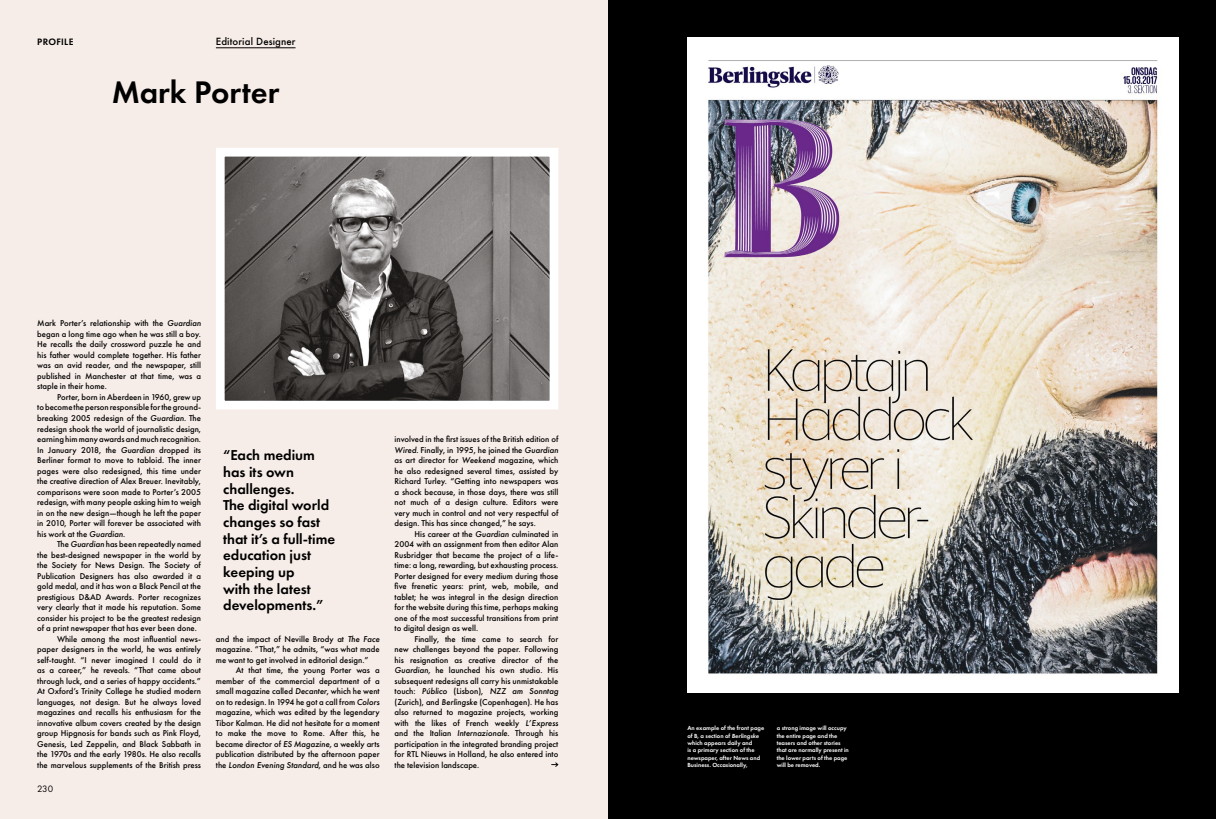
<style>
.page{position:relative;width:1216px;height:819px;background:#fff}
.page>*{position:absolute;margin:0;border:0;box-sizing:border-box;transform-origin:0 0}
.t1{font:600 32.38px "Futura PT";color:#000}
.t2{font:600 14.88px/16.6px "Futura PT";color:#000}
.t3{font:500 9.62px "Futura";letter-spacing:.01em;color:#000}
.t4{font:600 9.62px "Futura PT";letter-spacing:.03em;color:#000}
.t5{font:9.62px "Futura PT";color:#000}
.t6{font:500 8.75px/10.5px "Futura PT";color:#000;text-align:justify}
.t7{font:600 6.12px/7.4px "Futura PT";color:#fff}
.s1{font-style:italic}
</style>
<div class="page">
<div style="left:0;top:0;width:1215px;height:819px;background:#f7ede8"></div>
<hr style="left:216px;top:47px;width:79px;height:1px;background:#000">
<div style="left:608px;top:0;width:607px;height:819px;background:#000"></div>
<svg style="left:551px;top:762px;width:7px;height:4px"></svg>
<img style="left:687px;top:37px;width:491px;height:655px">
<img style="left:226px;top:158px;width:322px;height:241px">
<div style="left:216px;top:148px;width:342px;height:261px;border:9px solid #fff"></div>
<p class="t4" style="left:37px;top:35px;width:38px">PROFILE</p>
<p class="t3" style="left:216px;top:35px;width:81px">Editorial Designer</p>
<h1 class="t1" style="left:112px;top:71px;width:169px">Mark Porter</h1>
<p class="t6" style="left:37px;top:318px;width:165px">Mark Porter’s relationship with the <span class="s1">Guardian </span>began a long time ago when he was still a boy.<br>He recalls the daily crossword puzzle he and his father would complete together. His father was an avid reader, and the newspaper, still published in Manchester at that time, was a staple in their home.</p>
<p class="t6" style="left:37px;top:392px;width:165px;text-indent:20px">Porter, born in Aberdeen in 1960, grew up to become the person responsible for the ground&shy;breaking 2005 redesign of the <span class="s1">Guardian</span>. The redesign shook the world of journalistic design, earning him many awards and much recognition.<br>In January 2018, the <span class="s1">Guardian</span> dropped its Berliner format to move to tabloid. The inner pages were also redesigned, this time under the creative direction of Alex Breuer. Inevitably, comparisons were soon made to Porter’s 2005 redesign, with many people asking him to weigh in on the new design—though he left the paper in 2010, Porter will forever be associated with his work at the <span class="s1">Guardian</span>.</p>
<p class="t6" style="left:57px;top:539px;width:145px">The <span class="s1">Guardian</span> has been repeatedly named</p>
<p class="t6" style="left:37px;top:549px;width:165px">the best-designed newspaper in the world by</p>
<p class="t6" style="left:37px;top:560px;width:165px">the Society for News Design. The Society of</p>
<p class="t6" style="left:37px;top:570px;width:165px">Publication Designers has also awarded it a</p>
<p class="t6" style="left:37px;top:581px;width:165px">gold medal, and it has won a Black Pencil at the</p>
<p class="t6" style="left:37px;top:591px;width:165px">prestigious D&amp;AD Awards. Porter recognizes</p>
<p class="t6" style="left:37px;top:602px;width:165px">very clearly that it made his reputation. Some</p>
<p class="t6" style="left:37px;top:612px;width:165px">consider his project to be the greatest redesign</p>
<p class="t6" style="left:37px;top:623px;width:161px">of a print newspaper that has ever been done.</p>
<p class="t6" style="left:57px;top:633px;width:145px">While among the most influential news-</p>
<p class="t6" style="left:37px;top:644px;width:165px">paper designers in the world, he was entirely</p>
<p class="t6" style="left:37px;top:654px;width:165px">self-taught. “I never imagined I could do it</p>
<p class="t6" style="left:37px;top:665px;width:165px">as a career,” he reveals. “That came about</p>
<p class="t6" style="left:37px;top:675px;width:165px">through luck, and a series of happy accidents.”</p>
<p class="t6" style="left:37px;top:686px;width:165px">At Oxford’s Trinity College he studied modern</p>
<p class="t6" style="left:37px;top:696px;width:165px">languages, not design. But he always loved</p>
<p class="t6" style="left:37px;top:707px;width:165px">magazines and recalls his enthusiasm for the</p>
<p class="t6" style="left:37px;top:717px;width:165px">innovative album covers created by the design</p>
<p class="t6" style="left:37px;top:728px;width:165px">group Hipgnosis for bands such as Pink Floyd,</p>
<p class="t6" style="left:37px;top:738px;width:165px">Genesis, Led Zeppelin, and Black Sabbath in</p>
<p class="t6" style="left:37px;top:749px;width:165px">the 1970s and the early 1980s. He also recalls</p>
<p class="t6" style="left:37px;top:759px;width:165px">the marvelous supplements of the British press</p>
<p class="t5" style="left:37px;top:783px;width:18px">230</p>
<h2 class="t2" style="left:223px;top:447px;width:113px">“Each medium has its own challenges.<br>The digital world changes so fast that it’s a full-time education just keeping up<br>with the latest developments.”</h2>
<p class="t6" style="left:216px;top:633px;width:165px">and the impact of Neville Brody at <span class="s1">The Face </span>magazine. “That,” he admits, “was what made me want to get involved in editorial design.”</p>
<p class="t6" style="left:216px;top:665px;width:165px;text-indent:20px">At that time, the young Porter was a member of the commercial department of a small magazine called <span class="s1">Decanter</span>, which he went on to redesign. In 1994 he got a call from <span class="s1">Colors </span>magazine, which was edited by the legendary Tibor Kalman. He did not hesitate for a moment to make the move to Rome. After this, he became director of <span class="s1">ES Magazine,</span> a weekly arts publication distributed by the afternoon paper the <span class="s1">London Evening Standard,</span> and he was also</p>
<p class="t6" style="left:394px;top:434px;width:165px">involved in the first issues of the British edition of <span class="s1">Wired.</span> Finally, in 1995, he joined the <span class="s1">Guardian </span>as art director for <span class="s1">Weekend</span> magazine, which he also redesigned several times, assisted by Richard Turley. “Getting into newspapers was a shock because, in those days, there was still not much of a design culture. Editors were very much in control and not very respectful of design. This has since changed,” he says.</p>
<p class="t6" style="left:394px;top:528px;width:165px;text-indent:20px">His career at the <span class="s1">Guardian</span> culminated in 2004 with an assignment from then editor Alan Rusbridger that became the project of a life&shy;time: a long, rewarding, but exhausting process.<br>Porter designed for every medium during those five frenetic years: print, web, mobile, and tablet; he was integral in the design direction for the website during this time, perhaps making one of the most successful transitions from print to digital design as well.</p>
<p class="t6" style="left:394px;top:633px;width:165px;text-indent:20px">Finally, the time came to search for new challenges beyond the paper. Following his resignation as creative director of the <span class="s1">Guardian,</span> he launched his own studio. His subsequent redesigns all carry his unmistakable touch: <span class="s1">Público</span> (Lisbon), <span class="s1">NZZ am Sonntag </span>(Zurich), and <span class="s1">Berlingske</span> (Copenhagen). He has also returned to magazine projects, working with the likes of French weekly <span class="s1">L’Express </span>and the Italian <span class="s1">Internazionale.</span> Through his participation in the integrated branding project for RTL Nieuws in Holland, he also entered into the television landscape.</p>
<p class="t7" style="left:687px;top:724px;width:78px">An example of the front page of B, a section of <span class="s1">Berlingske </span>which appears daily and<br>is a primary section of the newspaper, after News and<br>Business. Occasionally,</p>
<p class="t7" style="left:776px;top:724px;width:74px">a strong image will occupy the entire page and the teasers and other stories that are normally present in the lower parts of the page will be removed.</p>
</div>
